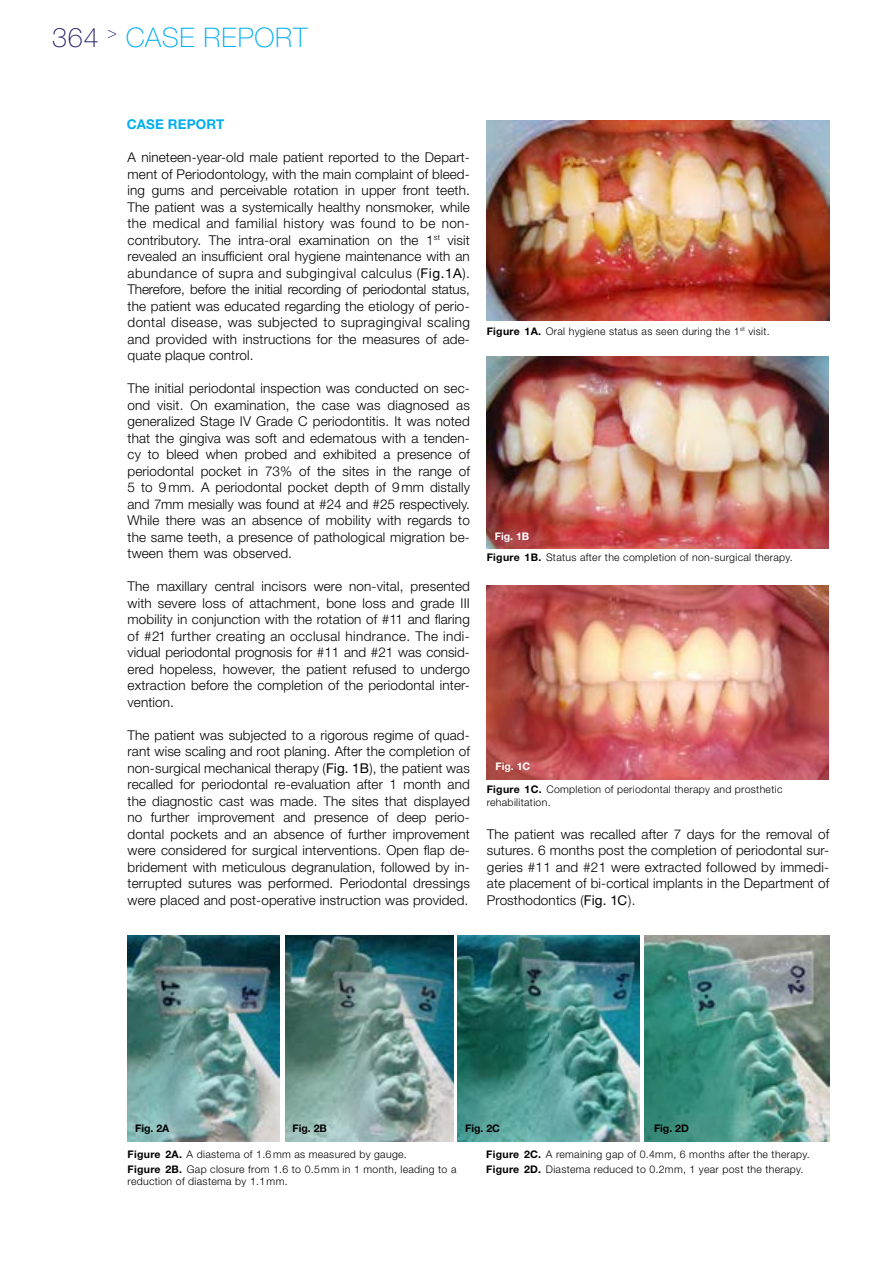
<style>
.page{position:relative;width:893px;height:1263px;background:#fff}
.page>*{position:absolute;margin:0;border:0;box-sizing:border-box;transform-origin:0 0}
.t1{font:100 27px "Helvetica Neue LT Std";letter-spacing:.025em;color:#00aeef}
.t2{font:100 15.75px "Helvetica Neue LT Std";color:#221d67}
.Text_Body_RC_74_5{font:300 13.5px/16.5px "Helvetica Neue LT Std";letter-spacing:.01em;color:#000;text-align:justify}
.Text_Subheader_RC_74{font:700 13.5px "Helvetica Neue LT Std";letter-spacing:.01em;color:#00aeef}
.Figure_Description_B{font:300 10.5px/12.6px "Helvetica Neue LT Std";letter-spacing:.03em;color:#000}
.Figure_Text_RC_74_4{font:700 10.5px "Helvetica Neue LT Std";color:#000}
.Figure_Text_RC_74_4-2{font:700 10.5px "Helvetica Neue LT Std";color:#fff}
.s1{color:#221d67}
.s2{font-weight:400}
.s3{font-weight:700}
</style>
<div class="page">
<img style="left:127px;top:936px;width:152px;height:206px">
<img style="left:286px;top:936px;width:168px;height:206px">
<img style="left:457px;top:936px;width:183px;height:206px">
<img style="left:645px;top:936px;width:184px;height:206px">
<img style="left:487px;top:120px;width:342px;height:200px">
<img style="left:486px;top:357px;width:343px;height:192px">
<img style="left:486px;top:585px;width:343px;height:195px">
<h1 class="t1" style="left:52px;top:22px;width:257px"><span class="s1">364</span> CASE REPORT</h1>
<p class="t2" style="left:108px;top:23px;width:11px">&gt;</p>
<p class="Text_Subheader_RC_74" style="left:127px;top:116px;width:99px">CASE REPORT</p>
<p class="Text_Body_RC_74_5" style="left:128px;top:149px;width:344px">A nineteen-year-old male patient reported to the Depart&shy;ment of Periodontology, with the main complaint of bleed&shy;ing gums and perceivable rotation in upper front teeth.<br>The patient was a systemically healthy nonsmoker, while the medical and familial history was found to be non&shy;contributory. The intra-oral examination on the 1<sup>st</sup> visit revealed an insufficient oral hygiene maintenance with an abundance of supra and subgingival calculus (<span class="s2">Fig.1A</span>).<br>Therefore, before the initial recording of periodontal status, the patient was educated regarding the etiology of perio&shy;dontal disease, was subjected to supragingival scaling and provided with instructions for the measures of ade&shy;quate plaque control.</p>
<p class="Text_Body_RC_74_5" style="left:128px;top:380px;width:344px">The initial periodontal inspection was conducted on sec&shy;ond visit. On examination, the case was diagnosed as generalized Stage IV Grade C periodontitis. It was noted that the gingiva was soft and edematous with a tenden&shy;cy to bleed when probed and exhibited a presence of periodontal pocket in 73% of the sites in the range of 5 to 9 mm. A periodontal pocket depth of 9mm distally and 7mm mesially was found at #24 and #25 respectively.<br>While there was an absence of mobility with regards to the same teeth, a presence of pathological migration be&shy;tween them was observed.</p>
<p class="Text_Body_RC_74_5" style="left:128px;top:578px;width:344px">The maxillary central incisors were non-vital, presented with severe loss of attachment, bone loss and grade III mobility in conjunction with the rotation of #11 and flaring of #21 further creating an occlusal hindrance. The indi&shy;vidual periodontal prognosis for #11 and #21 was consid&shy;ered hopeless, however, the patient refused to undergo extraction before the completion of the periodontal inter&shy;vention.</p>
<p class="Text_Body_RC_74_5" style="left:128px;top:726px;width:344px">The patient was subjected to a rigorous regime of quad&shy;rant wise scaling and root planing. After the completion of non-surgical mechanical therapy (<span class="s2">Fig. 1B</span>), the patient was recalled for periodontal re-evaluation after 1 month and the diagnostic cast was made. The sites that displayed no further improvement and presence of deep perio&shy;dontal pockets and an absence of further improvement were considered for surgical interventions. Open flap de&shy;bridement with meticulous degranulation, followed by in&shy;terrupted sutures was performed. Periodontal dressings were placed and post-operative instruction was provided.</p>
<p class="Figure_Description_B" style="left:487px;top:324px;width:285px"><span class="s3">Figure 1A.</span> Oral hygiene status as seen during the 1<sup>st</sup> visit.</p>
<p class="Figure_Text_RC_74_4-2" style="left:495px;top:530px;width:36px">Fig. 1B</p>
<p class="Figure_Description_B" style="left:487px;top:551px;width:307px"><span class="s3">Figure 1B.</span> Status after the completion of non-surgical therapy.</p>
<p class="Figure_Text_RC_74_4-2" style="left:495px;top:760px;width:36px">Fig. 1C</p>
<p class="Figure_Description_B" style="left:487px;top:783px;width:297px"><span class="s3">Figure 1C.</span> Completion of periodontal therapy and prosthetic rehabilitation.</p>
<p class="Text_Body_RC_74_5" style="left:487px;top:825px;width:344px">The patient was recalled after 7 days for the removal of sutures. 6 months post the completion of periodontal sur&shy;geries #11 and #21 were extracted followed by immedi&shy;ate placement of bi-cortical implants in the Department of Prosthodontics (<span class="s2">Fig. 1C</span>).</p>
<p class="Figure_Text_RC_74_4" style="left:135px;top:1122px;width:36px">Fig. 2A</p>
<p class="Figure_Text_RC_74_4" style="left:293px;top:1122px;width:36px">Fig. 2B</p>
<p class="Figure_Text_RC_74_4" style="left:465px;top:1122px;width:36px">Fig. 2C</p>
<p class="Figure_Text_RC_74_4" style="left:654px;top:1122px;width:36px">Fig. 2D</p>
<p class="Figure_Description_B" style="left:128px;top:1148px;width:281px"><span class="s3">Figure 2A.</span> A diastema of 1.6mm as measured by gauge.</p>
<p class="Figure_Description_B" style="left:128px;top:1162px;width:330px"><span class="s3">Figure 2B.</span> Gap closure from 1.6 to 0.5mm in 1 month, leading to a reduction of diastema by 1.1mm.</p>
<p class="Figure_Description_B" style="left:486px;top:1148px;width:325px"><span class="s3">Figure 2C.</span> A remaining gap of 0.4mm, 6 months after the therapy.</p>
<p class="Figure_Description_B" style="left:486px;top:1162px;width:319px"><span class="s3">Figure 2D.</span> Diastema reduced to 0.2mm, 1 year post the therapy.</p>
</div>
